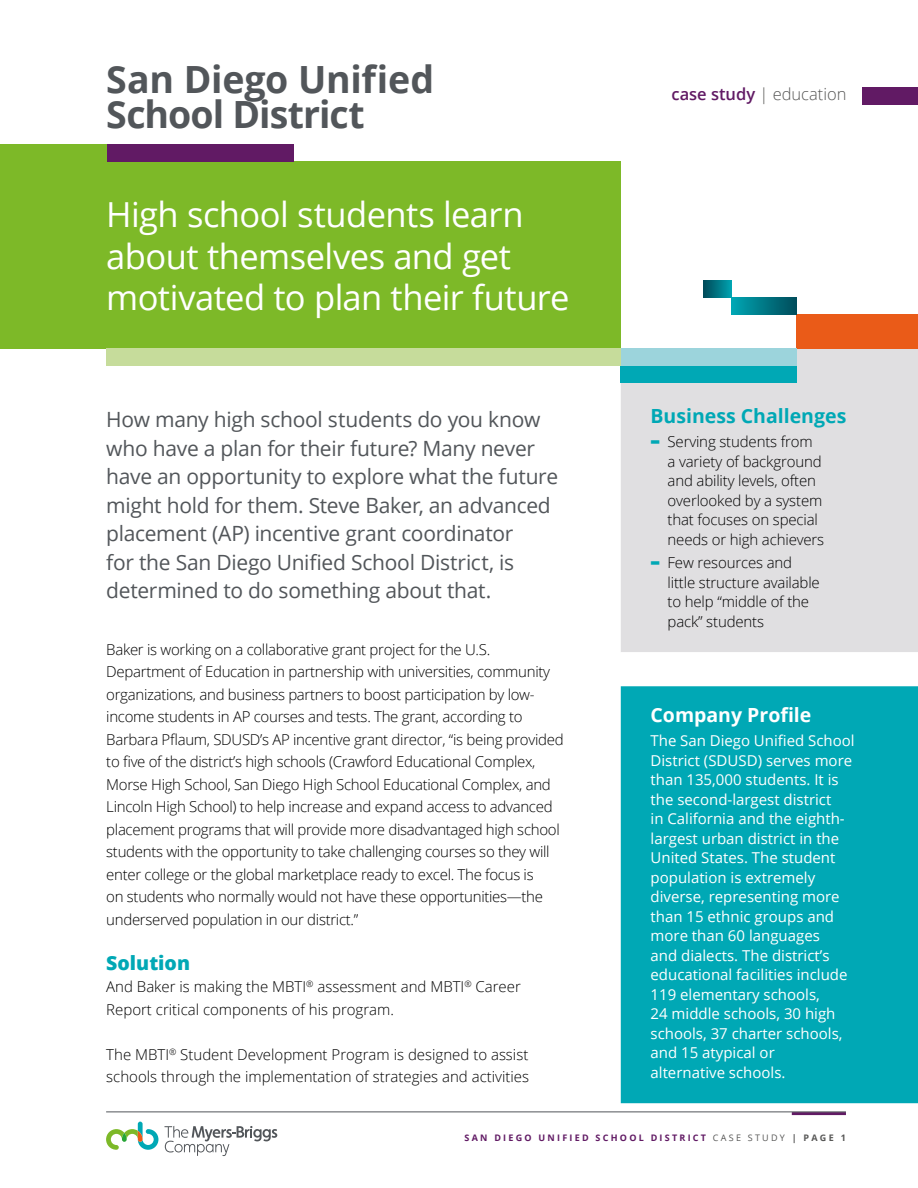
<style>
.page{position:relative;width:918px;height:1188px;background:#fff}
.page>*{position:absolute;margin:0;border:0;box-sizing:border-box;transform-origin:0 0}
.t1{font:700 37.5px "Open Sans";letter-spacing:-.01em;color:#52565a}
.t2{font:34.5px/41.4px "Open Sans";letter-spacing:-.015em;color:#fff}
.t3{font:21px/28.5px "Open Sans";letter-spacing:-.015em;color:#52565a}
.t4{font:700 19.5px "Open Sans";color:#00a8b5}
.t5{font:700 19.5px "Open Sans";color:#fff}
.t6{font:800 19.5px "Open Sans";color:#00a8b5}
.t7{font:300 16.5px "Open Sans";color:#575756}
.t8{font:300 15px/22.5px "Open Sans";letter-spacing:-.02em;color:#000}
.t9{font:15px/19.5px "Open Sans";color:#fff}
.t10{font:300 15px/22.5px "Open Sans";color:#000}
.t11{font:700 9px "Open Sans";letter-spacing:.25em;color:#611a64}
.s1{font-weight:600;color:#611a64}
.s2{font-weight:800;font-size:22.5px;color:#00a8b5}
.s3{font-weight:400;color:#575756}
.s4{color:#575756}
</style>
<div class="page">
<hr style="left:792px;top:1112px;width:54px;height:3px;background:#611a64">
<hr style="left:106px;top:1112px;width:740px;height:1px;background:#52565a">
<svg style="left:106px;top:1122px;width:52px;height:28px"></svg>
<svg style="left:164px;top:1126px;width:113px;height:30px"></svg>
<div style="left:621px;top:349px;width:297px;height:303px;background:#e0dfe1"></div>
<div style="left:621px;top:686px;width:297px;height:417px;background:#00a8b5"></div>
<div style="left:0;top:162px;width:621px;height:187px;background:#7db928"></div>
<div style="left:621px;top:366px;width:176px;height:17px;background:#00a8b5"></div>
<div style="left:797px;top:315px;width:121px;height:34px;background:#ea5b18"></div>
<div style="left:732px;top:298px;width:65px;height:17px;background:linear-gradient(to right,#00a5b2,#004b59)"></div>
<div style="left:704px;top:281px;width:28px;height:17px;background:linear-gradient(to right,#004b59,#00a0ad)"></div>
<div style="left:621px;top:349px;width:176px;height:17px;background:#9cd4dc"></div>
<div style="left:106px;top:349px;width:515px;height:17px;background:#c6dc9b"></div>
<div style="left:106px;top:145px;width:187px;height:17px;background:#611a64"></div>
<div style="left:0;top:145px;width:106px;height:48px;background:#7db928"></div>
<div style="left:863px;top:87px;width:55px;height:17px;background:#611a64"></div>
<h1 class="t1" style="left:106px;top:53px;width:329px">San Diego Unified</h1>
<h1 class="t1" style="left:106px;top:88px;width:260px">School District</h1>
<h2 class="t2" style="left:106px;top:193px;width:465px">High school students learn about themselves and get motivated to plan their future</h2>
<p class="t3" style="left:106px;top:405px;width:453px">How many high school students do you know who have a plan for their future? Many never have an opportunity to explore what the future might hold for them. Steve Baker, an advanced placement (AP) incentive grant coordinator<br>for the San Diego Unified School District, is determined to do something about that.</p>
<p class="t8" style="left:106px;top:638px;width:459px">Baker is working on a collaborative grant project for the U.S.<br>Department of Education in partnership with universities, community organizations, and business partners to boost participation by low&shy;income students in AP courses and tests. The grant, according to Barbara Pflaum, SDUSD’s AP incentive grant director, “is being provided to five of the district’s high schools (Crawford Educational Complex, Morse High School, San Diego High School Educational Complex, and Lincoln High School) to help increase and expand access to advanced placement programs that will provide more disadvantaged high school students with the opportunity to take challenging courses so they will enter college or the global marketplace ready to excel. The focus is<br>on students who normally would not have these opportunities—the underserved population in our district.”</p>
<h3 class="t6" style="left:106px;top:948px;width:85px">Solution</h3>
<p class="t10" style="left:106px;top:975px;width:416px">And Baker is making the MBTI<sup>®</sup> assessment and MBTI<sup>®</sup> Career<br>Report critical components of his program.</p>
<p class="t10" style="left:106px;top:1043px;width:424px">The MBTI<sup>®</sup> Student Development Program is designed to assist schools through the implementation of strategies and activities</p>
<p class="t7" style="left:672px;top:83px;width:177px"><span class="s1">case study</span> | education</p>
<h3 class="t4" style="left:651px;top:402px;width:197px">Business Challenges</h3>
<p class="t8" style="left:668px;top:431px;width:158px;line-height:19.5px;text-indent:-17px"><span class="s2">-</span> Serving students from a variety of background and ability levels, often overlooked by a system that focuses on special needs or high achievers</p>
<p class="t8" style="left:668px;top:553px;width:154px;line-height:19.5px;text-indent:-17px"><span class="s2">-</span> Few resources and little structure available to help “middle of the pack” students</p>
<h3 class="t5" style="left:651px;top:702px;width:162px">Company Profile</h3>
<p class="t9" style="left:651px;top:731px;width:206px">The San Diego Unified School<br>District (SDUSD) serves more than 135,000 students. It is the second-largest district<br>in California and the eighth&shy;largest urban district in the<br>United States. The student population is extremely diverse, representing more than 15 ethnic groups and more than 60 languages<br>and dialects. The district’s educational facilities include<br>119 elementary schools,<br>24 middle schools, 30 high schools, 37 charter schools, and 15 atypical or<br>alternative schools.</p>
<p class="t11" style="left:465px;top:1131px;width:383px">San Diego Unified School District <span class="s3">case study</span> <span class="s4">| PAGE 1</span></p>
</div>
